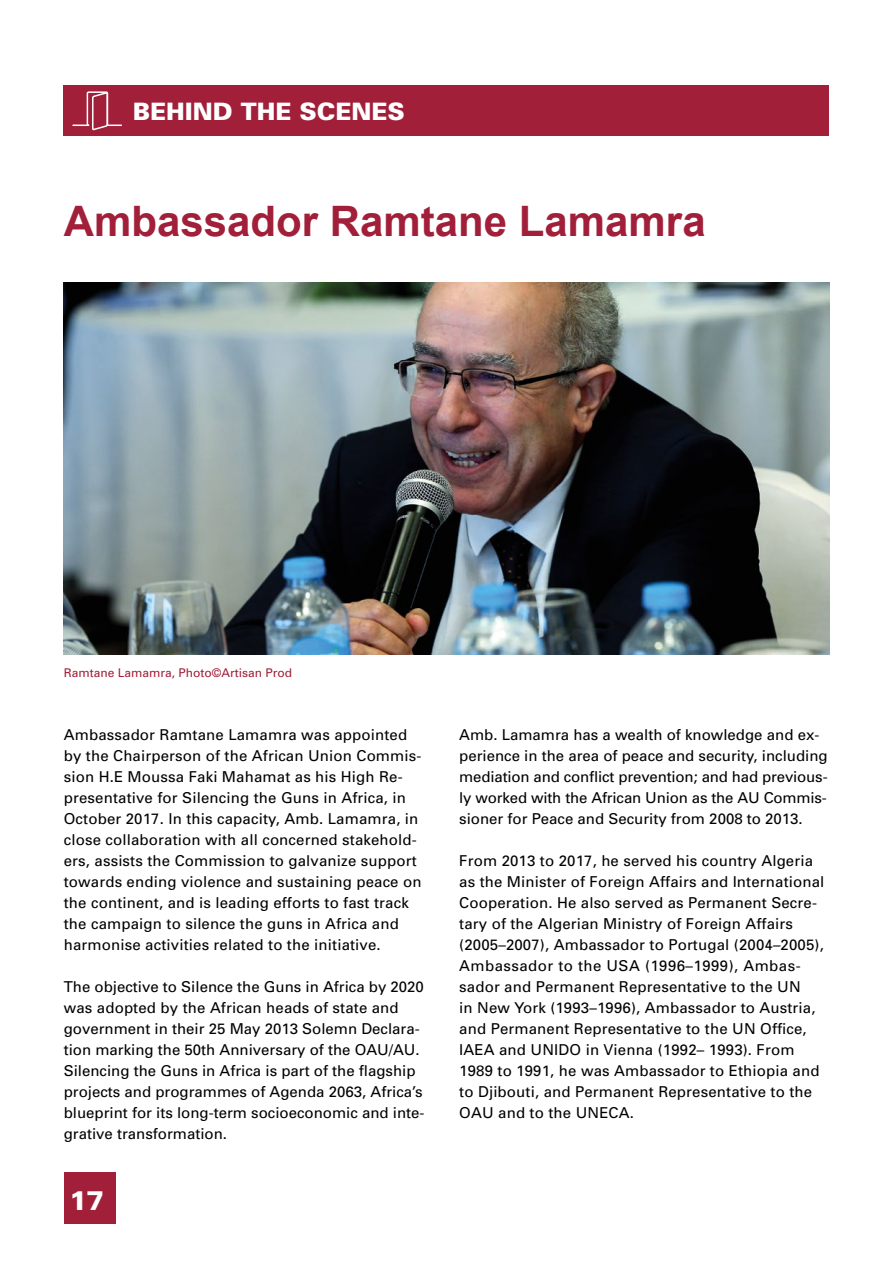
<style>
.page{position:relative;width:893px;height:1263px;background:#fff}
.page>*{position:absolute;margin:0;border:0;box-sizing:border-box;transform-origin:0 0}
.t1{font:700 42px "Arial";color:#a21f3a}
.t2{font:900 27px "Univers";color:#fff}
.t3{font:900 24px "Univers";color:#fff}
.t4{font:15px/21px "Univers";letter-spacing:.01em;color:#000}
.t5{font:12px "Univers";color:#a21f3a}
</style>
<div class="page">
<div style="left:64px;top:1172px;width:51px;height:51px;background:#a21f3a"></div>
<div style="left:64px;top:85px;width:765px;height:50px;background:#a21f3a"></div>
<svg style="left:73px;top:91px;width:48px;height:39px"></svg>
<img style="left:64px;top:282px;width:765px;height:373px">
<h3 class="t3" style="left:133px;top:96px;width:273px">BEHIND THE SCENES</h3>
<h1 class="t1" style="left:64px;top:194px;width:643px">Ambassador Ramtane Lamamra</h1>
<p class="t5" style="left:64px;top:665px;width:230px">Ramtane Lamamra, Photo©Artisan Prod</p>
<p class="t4" style="left:64px;top:724px;width:359px">Ambassador Ramtane Lamamra was appointed by the Chairperson of the African Union Commis&shy;sion H.E Moussa Faki Mahamat as his High Re&shy;presentative for Silencing the Guns in Africa, in October 2017. In this capacity, Amb. Lamamra, in close collaboration with all concerned stakehold&shy;ers, assists the Commission to galvanize support towards ending violence and sustaining peace on the continent, and is leading efforts to fast track the campaign to silence the guns in Africa and harmonise activities related to the initiative.</p>
<p class="t4" style="left:64px;top:976px;width:362px">The objective to Silence the Guns in Africa by 2020 was adopted by the African heads of state and government in their 25 May 2013 Solemn Declara&shy;tion marking the 50th Anniversary of the OAU/AU.<br>Silencing the Guns in Africa is part of the flagship projects and programmes of Agenda 2063, Africa’s blueprint for its long-term socioeconomic and inte&shy;grative transformation.</p>
<h2 class="t2" style="left:69px;top:1183px;width:37px">17</h2>
<p class="t4" style="left:459px;top:724px;width:370px">Amb. Lamamra has a wealth of knowledge and ex&shy;perience in the area of peace and security, including mediation and conflict prevention; and had previous&shy;ly worked with the African Union as the AU Commis&shy;sioner for Peace and Security from 2008 to 2013.</p>
<p class="t4" style="left:459px;top:850px;width:367px">From 2013 to 2017, he served his country Algeria as the Minister of Foreign Affairs and International Cooperation. He also served as Permanent Secre&shy;tary of the Algerian Ministry of Foreign Affairs (2005–2007), Ambassador to Portugal (2004–2005), Ambassador to the USA (1996–1999), Ambas&shy;sador and Permanent Representative to the UN<br>in New York (1993–1996), Ambassador to Austria, and Permanent Representative to the UN Office, IAEA and UNIDO in Vienna (1992– 1993). From 1989 to 1991, he was Ambassador to Ethiopia and to Djibouti, and Permanent Representative to the OAU and to the UNECA.</p>
</div>
